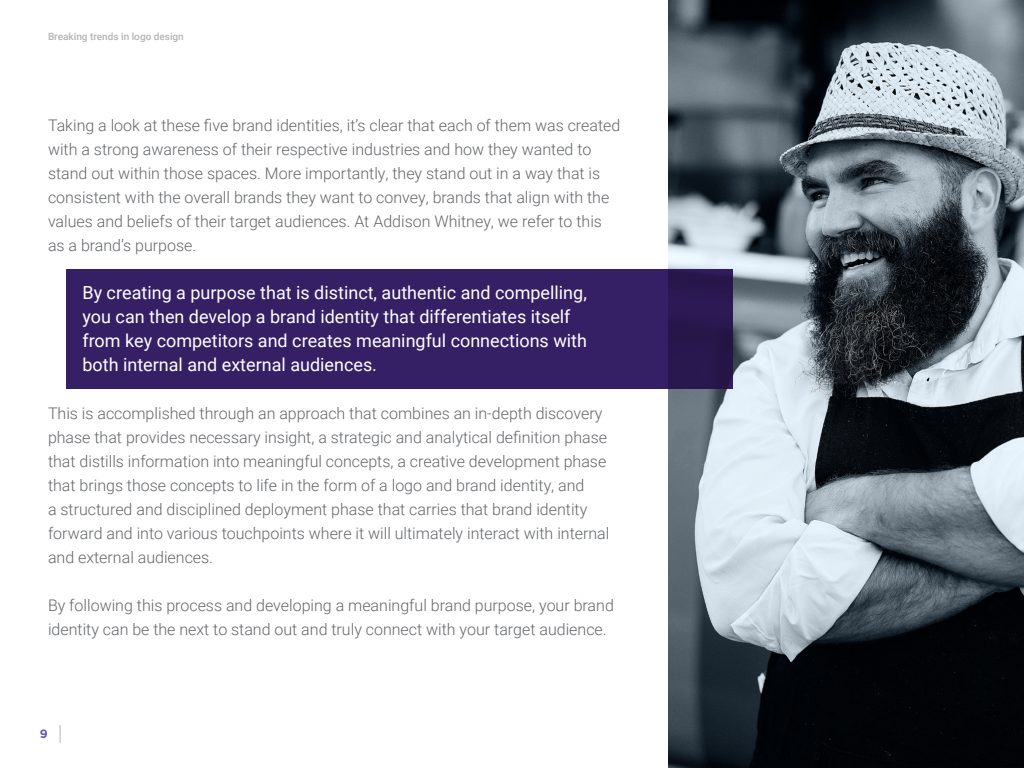
<style>
.page{position:relative;width:1024px;height:768px;background:#fff}
.page>*{position:absolute;margin:0;border:0;box-sizing:border-box;transform-origin:0 0}
.Pull_quote{font:18px/24px "Roboto";color:#fff}
.Body_Copy{font:300 16px/24px "Roboto";color:#63666a}
.t1{font:700 12px "Gotham";color:#6558b1}
.t2{font:500 10px "Roboto";color:#b1b3b5}
</style>
<div class="page">
<img style="left:669px;top:0;width:355px;height:768px">
<div style="left:66px;top:269px;width:666px;height:119px;background:#351f65"></div>
<svg style="left:60px;top:725px;width:1px;height:18px"></svg>
<p class="t2" style="left:48px;top:30px;width:137px">Breaking trends in logo design</p>
<p class="Body_Copy" style="left:48px;top:112px;width:574px">Taking a look at these five brand identities, it’s clear that each of them was created with a strong awareness of their respective industries and how they wanted to stand out within those spaces. More importantly, they stand out in a way that is consistent with the overall brands they want to convey, brands that align with the values and beliefs of their target audiences. At Addison Whitney, we refer to this as a brand’s purpose.</p>
<p class="Pull_quote" style="left:82px;top:280px;width:506px">By creating a purpose that is distinct, authentic and compelling, you can then develop a brand identity that differentiates itself from key competitors and creates meaningful connections with both internal and external audiences.</p>
<p class="Body_Copy" style="left:48px;top:400px;width:563px">This is accomplished through an approach that combines an in-depth discovery phase that provides necessary insight, a strategic and analytical definition phase that distills information into meaningful concepts, a creative development phase that brings those concepts to life in the form of a logo and brand identity, and<br>a structured and disciplined deployment phase that carries that brand identity forward and into various touchpoints where it will ultimately interact with internal and external audiences.</p>
<p class="Body_Copy" style="left:48px;top:592px;width:567px">By following this process and developing a meaningful brand purpose, your brand identity can be the next to stand out and truly connect with your target audience.</p>
<p class="t1" style="left:40px;top:725px;width:9px">9</p>
</div>
